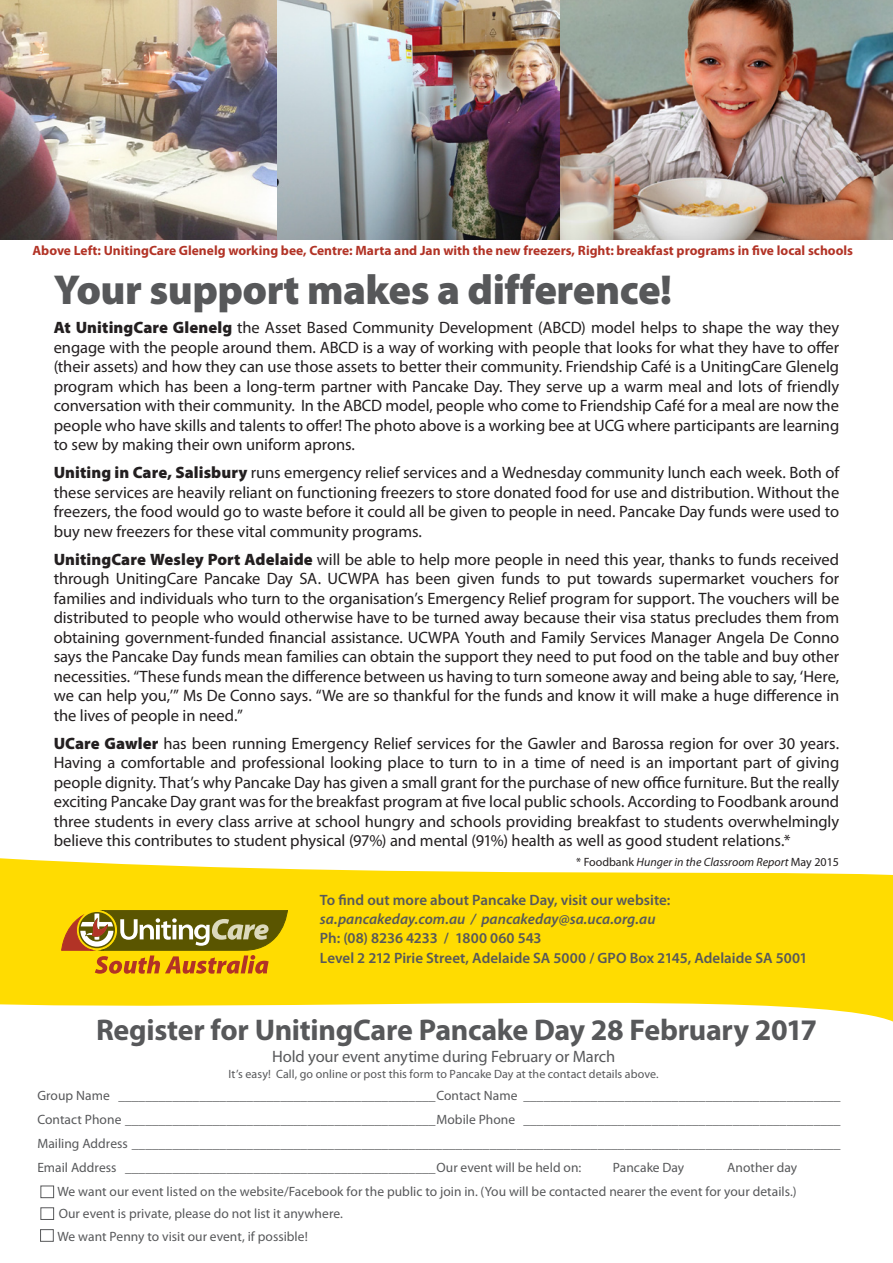
<style>
.page{position:relative;width:893px;height:1263px;background:#fff}
.page>*{position:absolute;margin:0;border:0;box-sizing:border-box;transform-origin:0 0}
.Body_Text{font:900 42px "Myriad Pro";letter-spacing:-.015em;color:#57585a}
.Heading_4_-_Red{font:700 30px "Myriad Pro";letter-spacing:-.01em;color:#57585a}
.Body_Text-2{font:16.5px/19.5px "Myriad Pro";letter-spacing:-.005em;color:#231f20;text-align:justify}
.Heading_4_-_Red-2{font:16.5px "Myriad Pro";letter-spacing:-.01em;color:#57585a}
.Body_Text-3{font:600 15px "Myriad Pro";color:#57585a}
.Body_Text-4{font:italic 600 15px "Myriad Pro";letter-spacing:.005em;color:#57585a}
.Body_Text-5{font:13.5px/24px "Myriad Pro";color:#57585a;text-align:justify}
.t1{font:700 13.5px "Myriad Pro";color:#b23326}
.Body_Text-6{font:12px "Myriad Pro";letter-spacing:.005em;color:#57585a}
.t2{font:italic 12px "Myriad Pro";color:#231f20}
.s1{font-weight:900}
.s2{font-style:normal}
</style>
<div class="page">
<svg style="left:0;top:858px;width:893px;height:164px;fill:#ffdc01"></svg>
<svg style="left:62px;top:910px;width:225px;height:64px;background:#af9023"></svg>
<div style="left:40px;top:1185px;width:14px;height:13px;border:1px solid #57585a"></div>
<div style="left:40px;top:1207px;width:14px;height:13px;border:1px solid #57585a"></div>
<div style="left:40px;top:1229px;width:14px;height:13px;border:1px solid #57585a"></div>
<img style="left:0;top:0;width:893px;height:239px">
<p class="t1" style="left:32px;top:241px;width:822px">Above Left: UnitingCare Glenelg working bee, Centre: Marta and Jan with the new freezers, Right: breakfast programs in five local schools</p>
<p class="Body_Text" style="left:54px;top:261px;width:620px">Your support makes a difference!</p>
<p class="Body_Text-2" style="left:54px;top:318px;width:787px"><span class="s1">At UnitingCare Glenelg</span> the Asset Based Community Development (ABCD) model helps to shape the way they engage with the people around them. ABCD is a way of working with people that looks for what they have to offer (their assets) and how they can use those assets to better their community. Friendship Café is a UnitingCare Glenelg program which has been a long-term partner with Pancake Day. They serve up a warm meal and lots of friendly conversation with their community. In the ABCD model, people who come to Friendship Café for a meal are now the people who have skills and talents to offer! The photo above is a working bee at UCG where participants are learning to sew by making their own uniform aprons.</p>
<p class="Body_Text-2" style="left:54px;top:463px;width:787px"><span class="s1">Uniting in Care, Salisbury</span> runs emergency relief services and a Wednesday community lunch each week. Both of these services are heavily reliant on functioning freezers to store donated food for use and distribution. Without the freezers, the food would go to waste before it could all be given to people in need. Pancake Day funds were used to buy new freezers for these vital community programs.</p>
<p class="Body_Text-2" style="left:54px;top:549px;width:787px"><span class="s1">UnitingCare Wesley Port Adelaide</span> will be able to help more people in need this year, thanks to funds received through UnitingCare Pancake Day SA. UCWPA has been given funds to put towards supermarket vouchers for families and individuals who turn to the organisation’s Emergency Relief program for support. The vouchers will be distributed to people who would otherwise have to be turned away because their visa status precludes them from obtaining government-funded financial assistance. UCWPA Youth and Family Services Manager Angela De Conno says the Pancake Day funds mean families can obtain the support they need to put food on the table and buy other necessities. “These funds mean the difference between us having to turn someone away and being able to say, ‘Here, we can help you,’” Ms De Conno says. “We are so thankful for the funds and know it will make a huge difference in the lives of people in need.”</p>
<p class="Body_Text-2" style="left:54px;top:733px;width:787px"><span class="s1">UCare Gawler</span> has been running Emergency Relief services for the Gawler and Barossa region for over 30 years.<br>Having a comfortable and professional looking place to turn to in a time of need is an important part of giving people dignity. That’s why Pancake Day has given a small grant for the purchase of new office furniture. But the really exciting Pancake Day grant was for the breakfast program at five local public schools. According to Foodbank around three students in every class arrive at school hungry and schools providing breakfast to students overwhelmingly believe this contributes to student physical (97%) and mental (91%) health as well as good student relations.*</p>
<p class="t2" style="left:576px;top:854px;width:264px"><span class="s2">* Foodbank</span> Hunger in the Classroom Report <span class="s2">May 2015</span></p>
<p class="Body_Text-3" style="left:320px;top:890px;width:352px">To find out more about Pancake Day, visit our website:</p>
<p class="Body_Text-4" style="left:320px;top:910px;width:337px">sa.pancakeday.com.au / pancakeday@sa.uca.org.au</p>
<p class="Body_Text-3" style="left:320px;top:929px;width:223px">Ph: (08) 8236 4233 / 1800 060 543</p>
<p class="Body_Text-3" style="left:320px;top:948px;width:489px">Level 2 212 Pirie Street, Adelaide SA 5000 / GPO Box 2145, Adelaide SA 5001</p>
<p class="Heading_4_-_Red" style="left:96px;top:1010px;width:722px">Register for UnitingCare Pancake Day 28 February 2017</p>
<p class="Heading_4_-_Red-2" style="left:272px;top:1046px;width:345px">Hold your event anytime during February or March</p>
<p class="Body_Text-6" style="left:229px;top:1067px;width:432px">It’s easy! Call, go online or post this form to Pancake Day at the contact details above.</p>
<p class="Body_Text-5" style="left:37px;top:1083px;width:805px">Group Name _______________________________________________Contact Name _______________________________________________ Contact Phone ______________________________________________Mobile Phone _______________________________________________ Mailing Address _________________________________________________________________________________________________________ Email Address ______________________________________________Our event will be held on:</p>
<p class="Body_Text-5" style="left:57px;top:1155px;width:741px;text-align:right">Another day<br>We want our event listed on the website/Facebook for the public to join in. (You will be contacted nearer the event for your details.)</p>
<p class="Body_Text-5" style="left:57px;top:1202px;width:287px;line-height:22.5px">Our event is private, please do not list it anywhere.<br>We want Penny to visit our event, if possible!</p>
<p class="Body_Text-5" style="left:613px;top:1155px;width:73px">Pancake Day</p>
</div>
